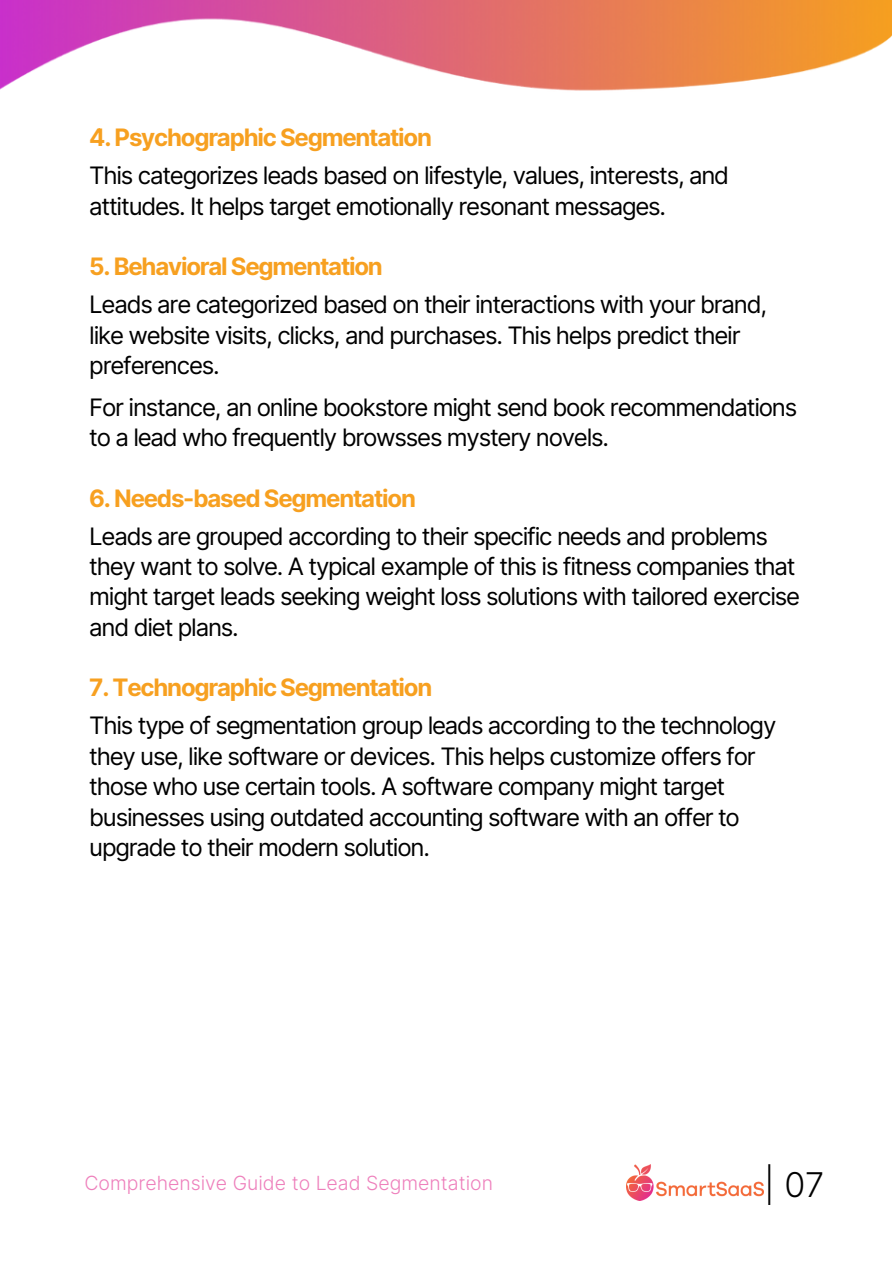
<style>
.page{position:relative;width:893px;height:1264px;background:#fff}
.page>*{position:absolute;margin:0;border:0;box-sizing:border-box;transform-origin:0 0}
.t1{font:300 34.05px "Inter";color:#000}
.t2{font:24px/30.3px "Inter";letter-spacing:-.05em;color:#000}
.t3{font:700 24px "Inter";letter-spacing:-.05em;color:#f7a020}
.t4{font:300 19.5px "Inter";color:#ee80bc}
</style>
<div class="page">
<img style="left:626px;top:1164px;width:137px;height:36px">
<img style="left:0;top:1px;width:891px;height:90px">
<p class="t3" style="left:89px;top:123px;width:344px">4. Psychographic Segmentation</p>
<p class="t2" style="left:89px;top:160px;width:641px">This categorizes leads based on lifestyle, values, interests, and attitudes. It helps target emotionally resonant messages.</p>
<p class="t3" style="left:89px;top:252px;width:295px">5. Behavioral Segmentation</p>
<p class="t2" style="left:89px;top:289px;width:679px">Leads are categorized based on their interactions with your brand, like website visits, clicks, and purchases. This helps predict their preferences.</p>
<p class="t2" style="left:89px;top:392px;width:709px">For instance, an online bookstore might send book recommendations to a lead who frequently browsses mystery novels.</p>
<p class="t3" style="left:89px;top:483px;width:328px">6. Needs-based Segmentation</p>
<p class="t2" style="left:89px;top:521px;width:712px">Leads are grouped according to their specific needs and problems they want to solve. A typical example of this is fitness companies that might target leads seeking weight loss solutions with tailored exercise and diet plans.</p>
<p class="t3" style="left:89px;top:673px;width:344px">7. Technographic Segmentation</p>
<p class="t2" style="left:89px;top:710px;width:688px">This type of segmentation group leads according to the technology they use, like software or devices. This helps customize offers for those who use certain tools. A software company might target businesses using outdated accounting software with an offer to upgrade to their modern solution.</p>
<p class="t4" style="left:84px;top:1171px;width:410px">Comprehensive Guide to Lead Segmentation</p>
<p class="t1" style="left:764px;top:1163px;width:62px">| 07</p>
</div>
